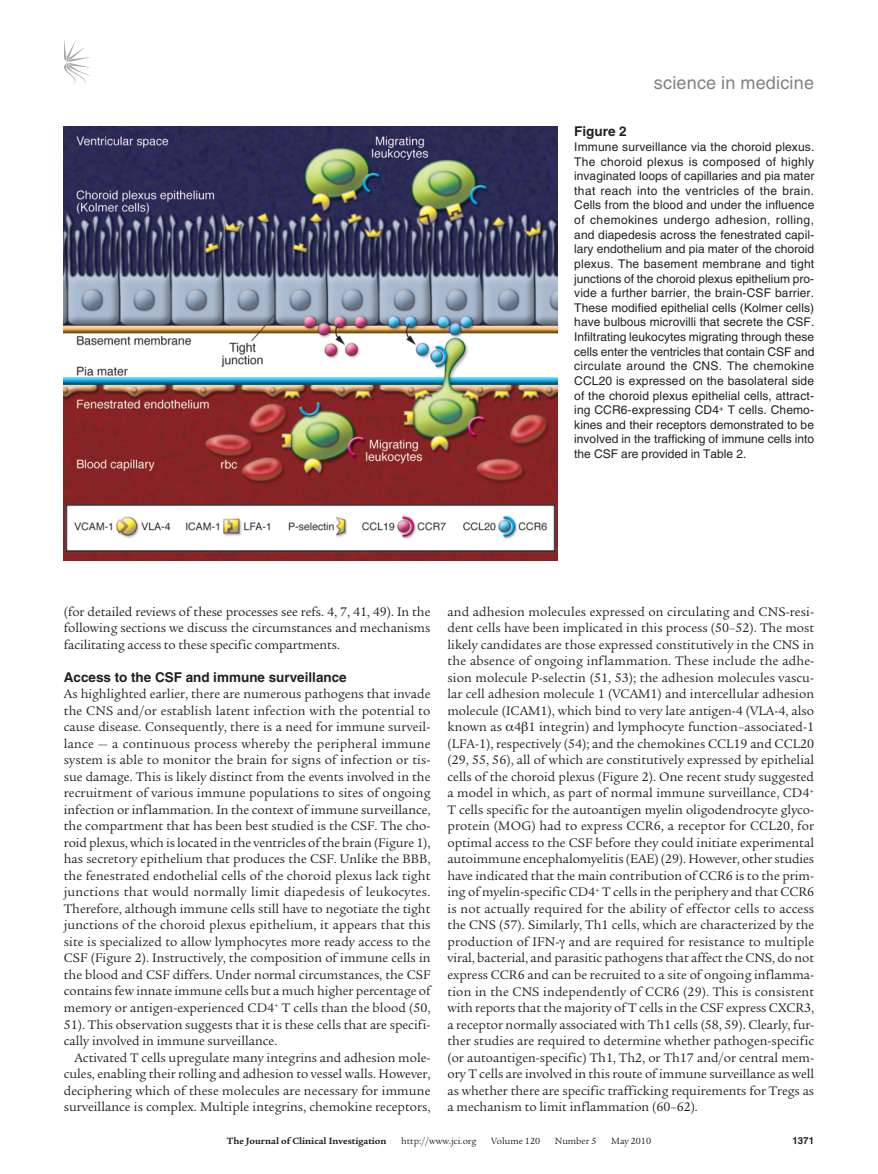
<style>
.page{position:relative;width:878px;height:1174px;background:#fff}
.page>*{position:absolute;margin:0;border:0;box-sizing:border-box;transform-origin:0 0}
.t1{font:18px "Helvetica LT Std";letter-spacing:.01em;color:#808285}
.t2{font:13.5px/16.5px "Legacy Serif Std";color:#231f20;text-align:justify}
.t3{font:700 13.5px "Helvetica LT Std";color:#231f20}
.t4{font:12px/14.5px "Helvetica LT Std";color:#231f20;text-align:justify}
.t5{font:9.75px "Legacy Serif Std";color:#231f20}
.t6{font:700 9.75px "Legacy Serif Std";color:#231f20}
.t7{font:700 9.75px "Helvetica LT Std";color:#231f20}
</style>
<div class="page">
<svg style="left:64px;top:39px;width:27px;height:46px"></svg>
<img style="left:64px;top:126px;width:493px;height:434px">
<h1 class="t1" style="left:654px;top:72px;width:162px">science in medicine</h1>
<p class="t3" style="left:574px;top:123px;width:54px">Figure 2</p>
<p class="t4" style="left:574px;top:139px;width:241px">Immune surveillance via the choroid plexus.<br>The choroid plexus is composed of highly invaginated loops of capillaries and pia mater that reach into the ventricles of the brain.<br>Cells from the blood and under the influence of chemokines undergo adhesion, rolling, and diapedesis across the fenestrated capil&shy;lary endothelium and pia mater of the choroid plexus. The basement membrane and tight junctions of the choroid plexus epithelium pro&shy;vide a further barrier, the brain-CSF barrier.<br>These modified epithelial cells (Kolmer cells) have bulbous microvilli that secrete the CSF.<br>Infiltrating leukocytes migrating through these cells enter the ventricles that contain CSF and circulate around the CNS. The chemokine CCL20 is expressed on the basolateral side of the choroid plexus epithelial cells, attract&shy;ing CCR6-expressing CD4<sup>+</sup> T cells. Chemo&shy;kines and their receptors demonstrated to be involved in the trafficking of immune cells into the CSF are provided in Table 2.</p>
<p class="t2" style="left:64px;top:603px;width:368px">(for detailed reviews of these processes see refs. 4, 7, 41, 49). In the following sections we discuss the circumstances and mechanisms facilitating access to these specific compartments.</p>
<p class="t3" style="left:64px;top:669px;width:284px">Access to the CSF and immune surveillance</p>
<p class="t2" style="left:64px;top:686px;width:368px">As highlighted earlier, there are numerous pathogens that invade the CNS and/or establish latent infection with the potential to cause disease. Consequently, there is a need for immune surveil&shy;lance — a continuous process whereby the peripheral immune system is able to monitor the brain for signs of infection or tis&shy;sue damage. This is likely distinct from the events involved in the recruitment of various immune populations to sites of ongoing infection or inflammation. In the context of immune surveillance, the compartment that has been best studied is the CSF. The cho&shy;roid plexus, which is located in the ventricles of the brain (Figure 1), has secretory epithelium that produces the CSF. Unlike the BBB, the fenestrated endothelial cells of the choroid plexus lack tight junctions that would normally limit diapedesis of leukocytes.<br>Therefore, although immune cells still have to negotiate the tight junctions of the choroid plexus epithelium, it appears that this site is specialized to allow lymphocytes more ready access to the CSF (Figure 2). Instructively, the composition of immune cells in the blood and CSF differs. Under normal circumstances, the CSF contains few innate immune cells but a much higher percentage of memory or antigen-experienced CD4<sup>+</sup> T cells than the blood (50, 51). This observation suggests that it is these cells that are specifi&shy;cally involved in immune surveillance.</p>
<p class="t2" style="left:64px;top:1049px;width:368px;text-indent:11px">Activated T cells upregulate many integrins and adhesion mole&shy;cules, enabling their rolling and adhesion to vessel walls. However, deciphering which of these molecules are necessary for immune surveillance is complex. Multiple integrins, chemokine receptors,</p>
<p class="t2" style="left:447px;top:603px;width:368px">and adhesion molecules expressed on circulating and CNS-resi&shy;dent cells have been implicated in this process (50–52). The most likely candidates are those expressed constitutively in the CNS in the absence of ongoing inflammation. These include the adhe&shy;sion molecule P-selectin (51, 53); the adhesion molecules vascu&shy;lar cell adhesion molecule 1 (VCAM1) and intercellular adhesion molecule (ICAM1), which bind to very late antigen-4 (VLA-4, also known as 4 1 integrin) and lymphocyte function–associated-1 (LFA-1), respectively (54); and the chemokines CCL19 and CCL20 (29, 55, 56), all of which are constitutively expressed by epithelial cells of the choroid plexus (Figure 2). One recent study suggested a model in which, as part of normal immune surveillance, CD4<sup>+ </sup>T cells specific for the autoantigen myelin oligodendrocyte glyco&shy;protein (MOG) had to express CCR6, a receptor for CCL20, for optimal access to the CSF before they could initiate experimental autoimmune encephalomyelitis (EAE) (29). However, other studies have indicated that the main contribution of CCR6 is to the prim&shy;ing of myelin-specific CD4<sup>+</sup> T cells in the periphery and that CCR6 is not actually required for the ability of effector cells to access the CNS (57). Similarly, Th1 cells, which are characterized by the production of IFN- and are required for resistance to multiple viral, bacterial, and parasitic pathogens that affect the CNS, do not express CCR6 and can be recruited to a site of ongoing inflamma&shy;tion in the CNS independently of CCR6 (29). This is consistent with reports that the majority of T cells in the CSF express CXCR3, a receptor normally associated with Th1 cells (58, 59). Clearly, fur&shy;ther studies are required to determine whether pathogen-specific (or autoantigen-specific) Th1, Th2, or Th17 and/or central mem&shy;ory T cells are involved in this route of immune surveillance as well as whether there are specific trafficking requirements for Tregs as a mechanism to limit inflammation (60–62).</p>
<p class="t6" style="left:227px;top:1135px;width:161px">The Journal of Clinical Investigation</p>
<p class="t5" style="left:401px;top:1135px;width:77px">http://www.jci.org</p>
<p class="t5" style="left:491px;top:1135px;width:50px">Volume 120</p>
<p class="t5" style="left:555px;top:1135px;width:43px">Number 5</p>
<p class="t5" style="left:611px;top:1135px;width:41px">May 2010</p>
<p class="t7" style="left:792px;top:1134px;width:23px">1371</p>
</div>
